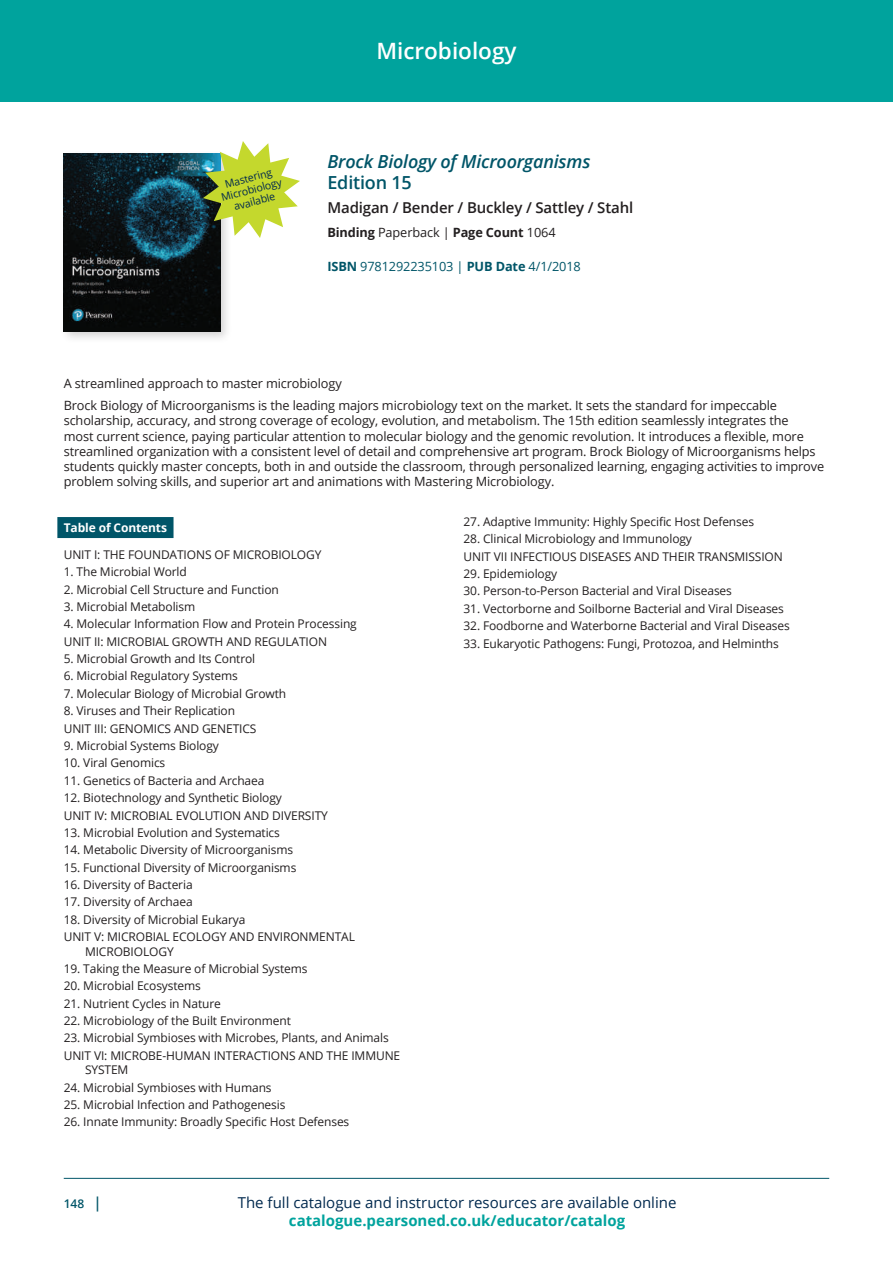
<style>
.page{position:relative;width:893px;height:1263px;background:#fff}
.page>*{position:absolute;margin:0;border:0;box-sizing:border-box;transform-origin:0 0}
.t1{font:600 22.5px "Open Sans";color:#fff}
.t2{font:italic 600 18px/21px "Open Sans";letter-spacing:-.01em;color:#005568}
.t3{font:15px "Open Sans";color:#00294e}
.t4{font:700 15px "Open Sans";color:#00a39d}
.t5{font:600 15px "Open Sans";letter-spacing:-.01em;color:#231f20}
.t6{font:12.75px/15.3px "Open Sans";letter-spacing:-.01em;color:#231f20}
.t7{font:12.75px "Open Sans";letter-spacing:-.01em;color:#005568}
.t8{font:700 12.75px "Open Sans";letter-spacing:-.01em;color:#231f20}
.t9{font:12px/17.4px "Open Sans";letter-spacing:-.01em;color:#231f20}
.t10{font:700 12px "Open Sans";letter-spacing:-.01em;color:#fff}
.t11{font:600 12px "Open Sans";color:#005568}
.t12{font:10.5px/12px "Open Sans";color:#00294e;text-align:center}
.s1{font-style:normal}
.s2{font-weight:400}
.s3{font-weight:700}
.s4{font-size:15px}
</style>
<div class="page">
<div style="left:0;top:0;width:893px;height:102px;background:#00a39d"></div>
<hr style="left:64px;top:1178px;width:765px;height:1px;background:#005568">
<div style="left:57px;top:517px;width:116px;height:21px;background:#005568"></div>
<div style="left:60px;top:150px;width:173px;height:194px;background:#231f20;opacity:.2"></div>
<img style="left:64px;top:154px;width:156px;height:177px">
<svg style="left:203px;top:141px;width:97px;height:97px"></svg>
<p class="t12" style="left:217px;top:180px;width:64px;rotate:-15deg">Mastering<br>Microbiology available</p>
<h1 class="t1" style="left:376px;top:35px;width:142px">Microbiology</h1>
<p class="t2" style="left:327px;top:150px;width:264px">Brock Biology of Microorganisms<br><span class="s1">Edition 15</span></p>
<p class="t5" style="left:327px;top:197px;width:307px">Madigan / Bender / Buckley / Sattley / Stahl</p>
<p class="t8" style="left:327px;top:223px;width:230px">Binding <span class="s2">Paperback |</span> Page Count <span class="s2">1064</span></p>
<p class="t7" style="left:327px;top:258px;width:255px"><span class="s3">ISBN</span> 9781292235103 | <span class="s3">PUB Date</span> 4/1/2018</p>
<p class="t6" style="left:64px;top:372px;width:715px;line-height:21.8px">A streamlined approach to master microbiology<br>Brock Biology of Microorganisms is the leading majors microbiology text on the market. It sets the standard for impeccable</p>
<p class="t6" style="left:64px;top:413px;width:762px">scholarship, accuracy, and strong coverage of ecology, evolution, and metabolism. The 15th edition seamlessly integrates the<br>most current science, paying particular attention to molecular biology and the genomic revolution. It introduces a flexible, more streamlined organization with a consistent level of detail and comprehensive art program. Brock Biology of Microorganisms helps students quickly master concepts, both in and outside the classroom, through personalized learning, engaging activities to improve problem solving skills, and superior art and animations with Mastering Microbiology.</p>
<p class="t9" style="left:463px;top:512px;width:292px">27. Adaptive Immunity: Highly Specific Host Defenses</p>
<p class="t9" style="left:463px;top:530px;width:321px">28. Clinical Microbiology and Immunology<br>UNIT VII INFECTIOUS DISEASES AND THEIR TRANSMISSION</p>
<p class="t9" style="left:463px;top:565px;width:95px">29. Epidemiology</p>
<p class="t9" style="left:463px;top:582px;width:270px">30. Person-to-Person Bacterial and Viral Diseases</p>
<p class="t9" style="left:463px;top:599px;width:322px">31. Vectorborne and Soilborne Bacterial and Viral Diseases</p>
<p class="t9" style="left:463px;top:617px;width:328px">32. Foodborne and Waterborne Bacterial and Viral Diseases</p>
<p class="t9" style="left:463px;top:634px;width:317px">33. Eukaryotic Pathogens: Fungi, Protozoa, and Helminths</p>
<p class="t10" style="left:64px;top:519px;width:105px">Table of Contents</p>
<p class="t9" style="left:64px;top:545px;width:259px">UNIT I: THE FOUNDATIONS OF MICROBIOLOGY</p>
<p class="t9" style="left:64px;top:563px;width:125px">1. The Microbial World</p>
<p class="t9" style="left:64px;top:580px;width:217px">2. Microbial Cell Structure and Function</p>
<p class="t9" style="left:64px;top:597px;width:133px">3. Microbial Metabolism</p>
<p class="t9" style="left:64px;top:615px;width:295px">4. Molecular Information Flow and Protein Processing<br>UNIT II: MICROBIAL GROWTH AND REGULATION</p>
<p class="t9" style="left:64px;top:650px;width:193px">5. Microbial Growth and Its Control</p>
<p class="t9" style="left:64px;top:667px;width:176px">6. Microbial Regulatory Systems</p>
<p class="t9" style="left:64px;top:684px;width:224px">7. Molecular Biology of Microbial Growth</p>
<p class="t9" style="left:64px;top:702px;width:194px">8. Viruses and Their Replication<br>UNIT III: GENOMICS AND GENETICS</p>
<p class="t9" style="left:64px;top:737px;width:157px">9. Microbial Systems Biology</p>
<p class="t9" style="left:64px;top:754px;width:103px">10. Viral Genomics</p>
<p class="t9" style="left:64px;top:771px;width:202px">11. Genetics of Bacteria and Archaea</p>
<p class="t9" style="left:64px;top:789px;width:266px">12. Biotechnology and Synthetic Biology<br>UNIT IV: MICROBIAL EVOLUTION AND DIVERSITY</p>
<p class="t9" style="left:64px;top:823px;width:218px">13. Microbial Evolution and Systematics</p>
<p class="t9" style="left:64px;top:841px;width:231px">14. Metabolic Diversity of Microorganisms</p>
<p class="t9" style="left:64px;top:858px;width:234px">15. Functional Diversity of Microorganisms</p>
<p class="t9" style="left:64px;top:876px;width:130px">16. Diversity of Bacteria</p>
<p class="t9" style="left:64px;top:893px;width:130px">17. Diversity of Archaea</p>
<p class="t9" style="left:64px;top:910px;width:293px">18. Diversity of Microbial Eukarya<br>UNIT V: MICROBIAL ECOLOGY AND ENVIRONMENTAL</p>
<p class="t9" style="left:85px;top:942px;width:90px">MICROBIOLOGY</p>
<p class="t9" style="left:64px;top:959px;width:245px">19. Taking the Measure of Microbial Systems</p>
<p class="t9" style="left:64px;top:977px;width:139px">20. Microbial Ecosystems</p>
<p class="t9" style="left:64px;top:994px;width:159px">21. Nutrient Cycles in Nature</p>
<p class="t9" style="left:64px;top:1012px;width:229px">22. Microbiology of the Built Environment</p>
<p class="t9" style="left:64px;top:1029px;width:338px">23. Microbial Symbioses with Microbes, Plants, and Animals<br>UNIT VI: MICROBE-HUMAN INTERACTIONS AND THE IMMUNE</p>
<p class="t9" style="left:85px;top:1061px;width:45px">SYSTEM</p>
<p class="t9" style="left:64px;top:1078px;width:209px">24. Microbial Symbioses with Humans</p>
<p class="t9" style="left:64px;top:1095px;width:223px">25. Microbial Infection and Pathogenesis</p>
<p class="t9" style="left:64px;top:1113px;width:287px">26. Innate Immunity: Broadly Specific Host Defenses</p>
<p class="t11" style="left:64px;top:1195px;width:40px">148 <span class="s4">|</span></p>
<p class="t3" style="left:238px;top:1192px;width:440px">The full catalogue and instructor resources are available online</p>
<p class="t4" style="left:289px;top:1210px;width:338px">catalogue.pearsoned.co.uk/educator/catalog</p>
</div>
